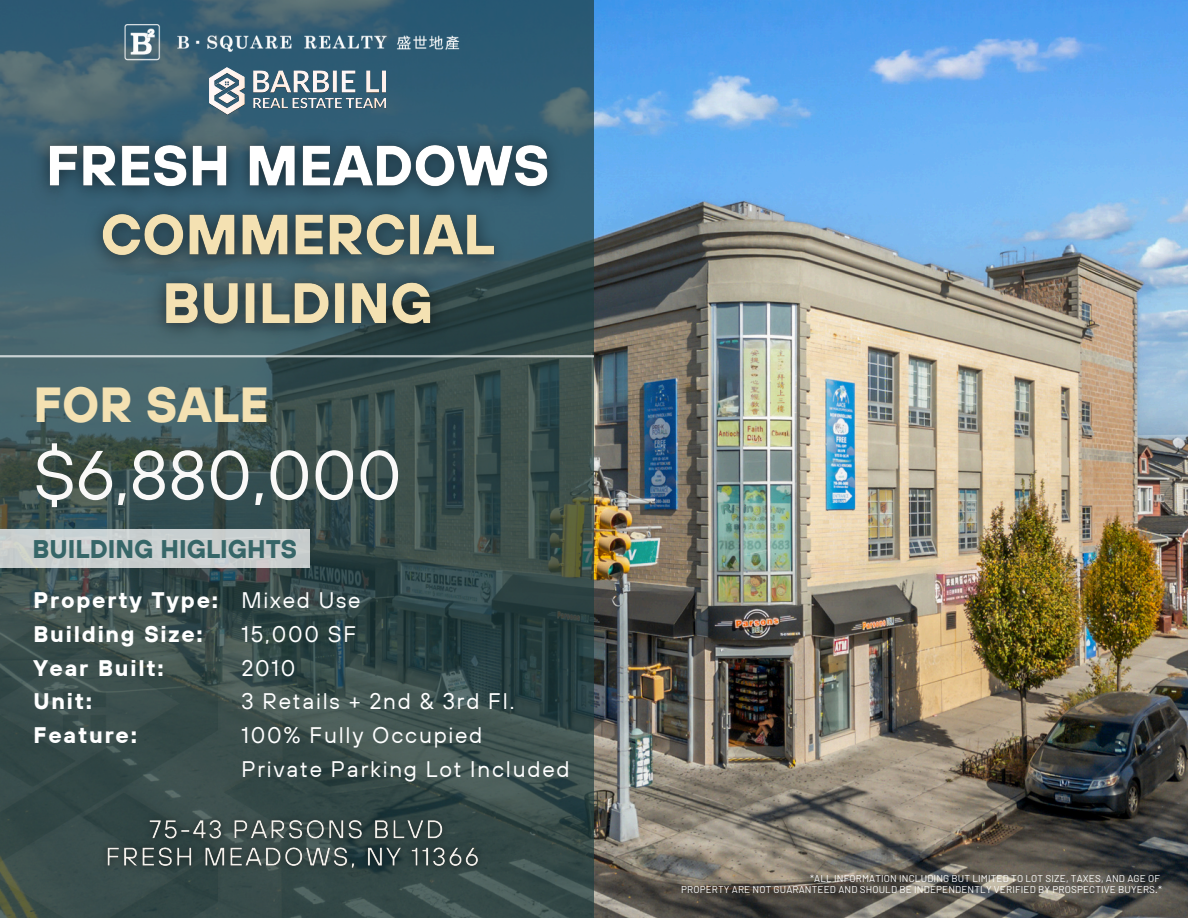
<style>
.page{position:relative;width:1188px;height:918px;background:#fff}
.page>*{position:absolute;margin:0;border:0;box-sizing:border-box;transform-origin:0 0}
.t1{font:69.3px "TT Hoves";color:#faf9f8}
.t2{font:700 49.05px "TT Hoves";color:#f4e1b2}
.t3{font:700 25.5px "TT Hoves";color:#366668}
.t4{font:22.5px "TT Hoves";letter-spacing:.08em;color:#fff}
.t5{font:700 22.5px/33.8px "TT Hoves";letter-spacing:.08em;color:#fff}
.t6{font:9.9px "Barlow";letter-spacing:.015em;color:#fff}
</style>
<div class="page">
<img style="left:594px;top:0;width:594px;height:918px">
<svg style="left:0;top:0;width:594px;height:918px;background:#395255"></svg>
<img style="left:0;top:509px;width:298px;height:409px">
<img style="left:120px;top:13px;width:355px;height:65px">
<img style="left:210px;top:66px;width:175px;height:48px">
<hr style="left:0;top:355px;width:594px;height:2px;background:#fff">
<img style="left:24px;top:121px;width:550px;height:231px">
<img style="left:96px;top:807px;width:397px;height:74px">
<div style="left:0;top:530px;width:310px;height:38px;background:#c9cfcf"></div>
<p class="t2" style="left:33px;top:372px;width:237px">FOR SALE</p>
<h6 class="t1" style="left:33px;top:430px;width:370px">$6,880,000</h6>
<p class="t3" style="left:33px;top:533px;width:266px">BUILDING HIGLIGHTS</p>
<p class="t4" style="left:241px;top:586px;width:121px">Mixed Use</p>
<p class="t4" style="left:241px;top:619px;width:116px">15,000 SF</p>
<p class="t4" style="left:241px;top:653px;width:56px">2010</p>
<p class="t4" style="left:241px;top:687px;width:274px">3 Retails + 2nd &amp; 3rd Fl.</p>
<p class="t4" style="left:241px;top:721px;width:243px">100% Fully Occupied</p>
<p class="t4" style="left:241px;top:754px;width:330px">Private Parking Lot Included</p>
<p class="t5" style="left:33px;top:583px;width:186px">Property Type:<br>Building Size:<br>Year Built:<br>Unit:</p>
<h4 class="t5" style="left:33px;top:718px;width:105px">Feature:</h4>
<h3 class="t6" style="left:810px;top:872px;width:351px">*ALL INFORMATION INCLUDING BUT LIMITED TO LOT SIZE, TAXES, AND AGE OF</h3>
<h1 class="t6" style="left:681px;top:884px;width:482px">PROPERTY ARE NOT GUARANTEED AND SHOULD BE INDEPENDENTLY VERIFIED BY PROSPECTIVE BUYERS.*</h1>
</div>
